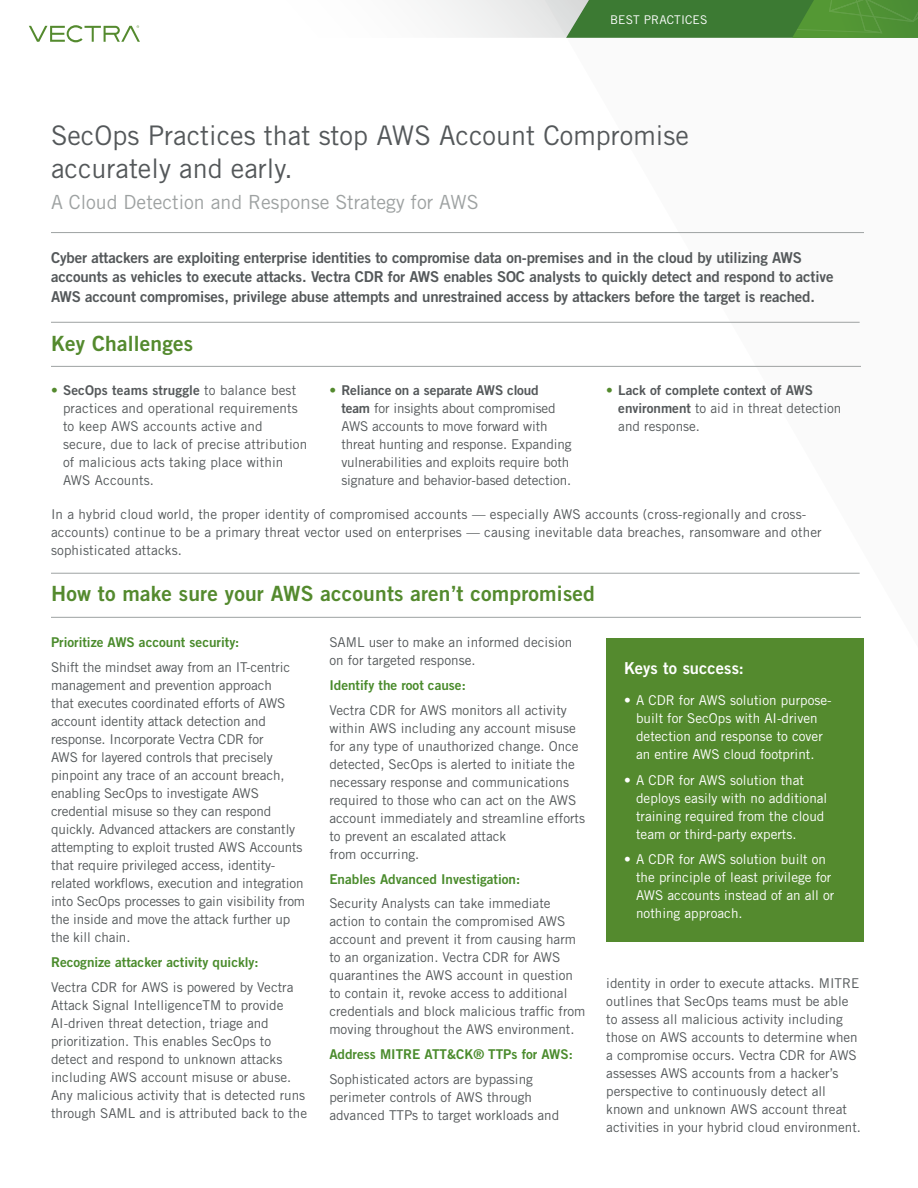
<style>
.page{position:relative;width:918px;height:1188px;background:#fff}
.page>*{position:absolute;margin:0;border:0;box-sizing:border-box;transform-origin:0 0}
.Headline{font:27px/33px "Trade Gothic LT Std";color:#54585a}
.subhead{font:21px "Trade Gothic LT Std Bd 2";letter-spacing:.01em;color:#548a2e}
.subhead-2{font:19.5px "Trade Gothic LT Std";color:#9ea2a2}
.Sidebar_Head{font:16.5px "Trade Gothic LT Std Bd 2";color:#fff}
.intro_bold{font:15px/19.5px "Trade Gothic LT Std Bd 2";letter-spacing:-.01em;color:#54585a}
.bodycopy{font:13.5px/18px "Trade Gothic LT Std";color:#54585a}
.t1{font:13.5px/18px "Trade Gothic LT Std";color:#fff}
.t2{font:13.5px "Trade Gothic LT Std Bd 2";color:#4a8b2c}
.t3{font:13.5px/18px "Trade Gothic LT Std Bd 2";color:#54585a}
.t4{font:12px "Trade Gothic LT Std";letter-spacing:.01em;color:#fff}
.s1{font-family:"Trade Gothic LT Std Bd 2";color:#548a2e}
.s2{font-family:"Trade Gothic LT Std Bd 2"}
.s3{color:#548a2e}
.s4{font-family:"Trade Gothic LT Std";color:#548a2e}
.s5{font-family:"Trade Gothic LT Std"}
</style>
<div class="page">
<svg style="left:517px;top:233px;width:347px;height:709px"></svg>
<svg style="left:29px;top:0;width:889px;height:42px"></svg>
<hr style="left:51px;top:232px;width:813px;height:1px;background:#9ea2a2">
<hr style="left:51px;top:573px;width:809px;height:1px;background:#9ea2a2">
<hr style="left:51px;top:322px;width:809px;height:1px;background:#9ea2a2">
<hr style="left:51px;top:617px;width:810px;height:1px;background:#9ea2a2">
<hr style="left:51px;top:366px;width:810px;height:1px;background:#9ea2a2">
<div style="left:607px;top:638px;width:257px;height:303px;background:#548a2e"></div>
<p class="t4" style="left:610px;top:12px;width:99px">BEST PRACTICES</p>
<p class="Headline" style="left:51px;top:119px;width:639px">SecOps Practices that stop AWS Account Compromise accurately and early.</p>
<p class="subhead-2" style="left:51px;top:191px;width:429px">A Cloud Detection and Response Strategy for AWS</p>
<p class="intro_bold" style="left:51px;top:247px;width:784px">Cyber attackers are exploiting enterprise identities to compromise data on-premises and in the cloud by utilizing AWS accounts as vehicles to execute attacks. Vectra CDR for AWS enables SOC analysts to quickly detect and respond to active<br>AWS account compromises, privilege abuse attempts and unrestrained access by attackers before the target is reached.</p>
<p class="subhead" style="left:51px;top:331px;width:144px">Key Challenges</p>
<p class="bodycopy" style="left:63px;top:381px;width:246px;text-indent:-12px"><span class="s1">•</span> <span class="s2">SecOps teams struggle</span> to balance best practices and operational requirements to keep AWS accounts active and secure, due to lack of precise attribution of malicious acts taking place within AWS Accounts.</p>
<p class="bodycopy" style="left:341px;top:381px;width:232px;text-indent:-12px"><span class="s3">•</span> <span class="s2">Reliance on a separate AWS cloud<br>team</span> for insights about compromised AWS accounts to move forward with threat hunting and response. Expanding vulnerabilities and exploits require both signature and behavior-based detection.</p>
<p class="t3" style="left:618px;top:381px;width:225px;text-indent:-12px"><span class="s4">•</span> Lack of complete context of AWS environment <span class="s5">to aid in threat detection and response.</span></p>
<p class="bodycopy" style="left:51px;top:505px;width:772px">In a hybrid cloud world, the proper identity of compromised accounts — especially AWS accounts (cross-regionally and cross&shy;accounts) continue to be a primary threat vector used on enterprises — causing inevitable data breaches, ransomware and other sophisticated attacks.</p>
<p class="subhead" style="left:51px;top:581px;width:545px">How to make sure your AWS accounts aren’t compromised</p>
<p class="t2" style="left:51px;top:634px;width:190px">Prioritize AWS account security:</p>
<p class="bodycopy" style="left:51px;top:658px;width:256px">Shift the mindset away from an IT-centric management and prevention approach<br>that executes coordinated efforts of AWS account identity attack detection and response. Incorporate Vectra CDR for<br>AWS for layered controls that precisely pinpoint any trace of an account breach, enabling SecOps to investigate AWS credential misuse so they can respond quickly. Advanced attackers are constantly attempting to exploit trusted AWS Accounts that require privileged access, identity&shy;related workflows, execution and integration into SecOps processes to gain visibility from the inside and move the attack further up the kill chain.</p>
<p class="t2" style="left:51px;top:954px;width:209px">Recognize attacker activity quickly:</p>
<p class="bodycopy" style="left:51px;top:978px;width:258px">Vectra CDR for AWS is powered by Vectra Attack Signal IntelligenceTM to provide AI-driven threat detection, triage and prioritization. This enables SecOps to detect and respond to unknown attacks including AWS account misuse or abuse.<br>Any malicious activity that is detected runs through SAML and is attributed back to the</p>
<p class="bodycopy" style="left:329px;top:633px;width:244px">SAML user to make an informed decision on for targeted response.</p>
<p class="t2" style="left:329px;top:677px;width:138px">Identify the root cause:</p>
<p class="bodycopy" style="left:329px;top:701px;width:257px">Vectra CDR for AWS monitors all activity within AWS including any account misuse for any type of unauthorized change. Once detected, SecOps is alerted to initiate the necessary response and communications required to those who can act on the AWS account immediately and streamline efforts to prevent an escalated attack<br>from occurring.</p>
<p class="t2" style="left:329px;top:870px;width:192px">Enables Advanced Investigation:</p>
<p class="bodycopy" style="left:329px;top:894px;width:258px">Security Analysts can take immediate action to contain the compromised AWS account and prevent it from causing harm to an organization. Vectra CDR for AWS quarantines the AWS account in question to contain it, revoke access to additional credentials and block malicious traffic from moving throughout the AWS environment.</p>
<p class="t2" style="left:329px;top:1046px;width:245px">Address MITRE ATT&amp;CK® TTPs for AWS:</p>
<p class="bodycopy" style="left:329px;top:1070px;width:231px">Sophisticated actors are bypassing perimeter controls of AWS through advanced TTPs to target workloads and</p>
<p class="Sidebar_Head" style="left:624px;top:658px;width:121px">Keys to success:</p>
<p class="t1" style="left:624px;top:691px;width:209px;text-align:center">• A CDR for AWS solution purpose&shy;built for SecOps with AI-driven detection and response to cover<br>an entire AWS cloud footprint.</p>
<p class="t1" style="left:636px;top:771px;width:193px;text-indent:-12px">• A CDR for AWS solution that deploys easily with no additional training required from the cloud team or third-party experts.</p>
<p class="t1" style="left:636px;top:850px;width:200px;text-indent:-12px">• A CDR for AWS solution built on the principle of least privilege for<br>AWS accounts instead of an all or nothing approach.</p>
<p class="bodycopy" style="left:606px;top:974px;width:256px">identity in order to execute attacks. MITRE outlines that SecOps teams must be able to assess all malicious activity including those on AWS accounts to determine when a compromise occurs. Vectra CDR for AWS assesses AWS accounts from a hacker’s perspective to continuously detect all known and unknown AWS account threat activities in your hybrid cloud environment.</p>
</div>
